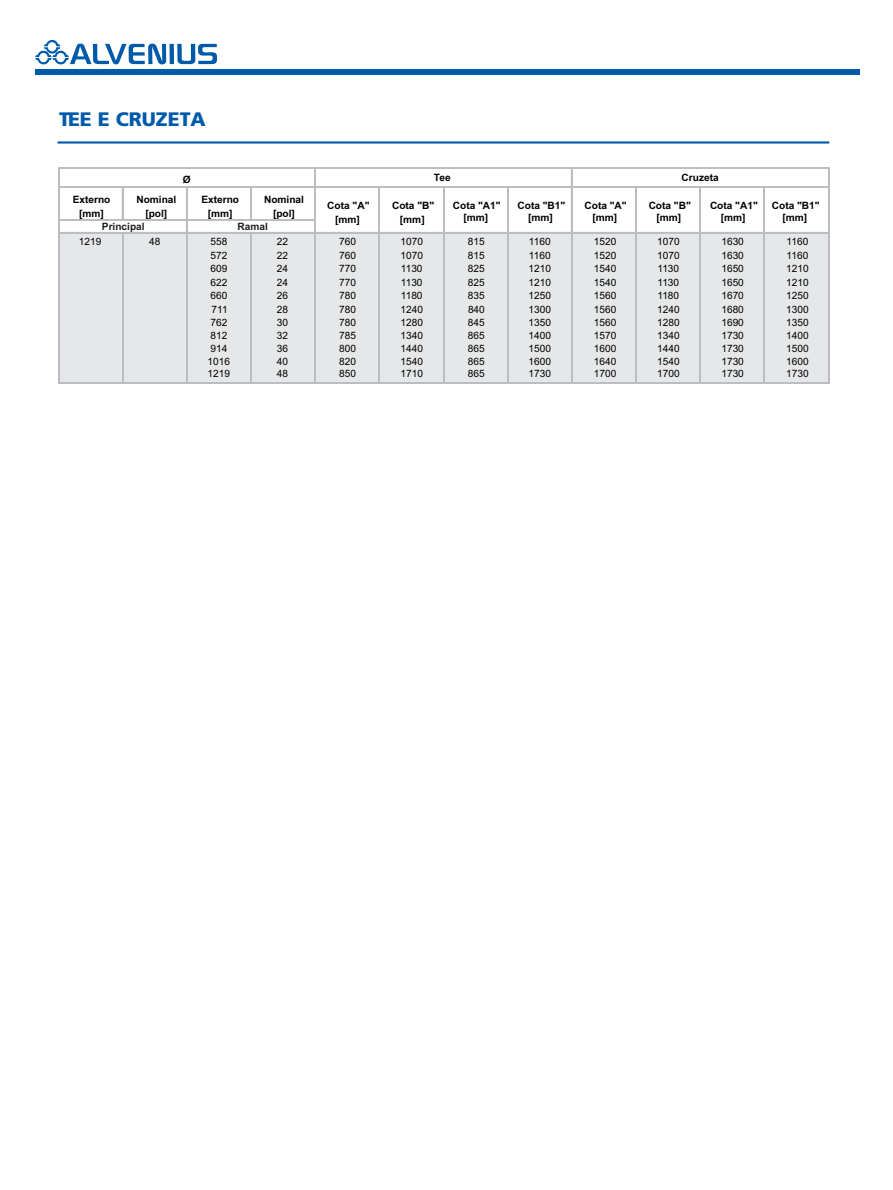
<style>
.page{position:relative;width:893px;height:1190px;background:#fff}
.page>*{position:absolute;margin:0;border:0;box-sizing:border-box;transform-origin:0 0}
.t1{font:19.5px "Frutiger 55 Roman Bold";color:#005aaa}
.t2{font:10.05px/13.2px "Arial";color:#000;text-align:justify}
.t3{font:700 10.05px "Arial";color:#000}
.t4{font:700 10.05px "Arial";color:#231f20}
</style>
<div class="page">
<hr style="left:58px;top:141px;width:771px;height:3px;background:#005aaa">
<hr style="left:122px;top:188px;width:1px;height:32px;background:#bbbdc0">
<hr style="left:250px;top:188px;width:2px;height:31px;background:#bbbdc0">
<hr style="left:58px;top:167px;width:1px;height:68px;background:#bbbdc0">
<hr style="left:314px;top:168px;width:2px;height:67px;background:#bbbdc0">
<hr style="left:571px;top:168px;width:1px;height:67px;background:#bbbdc0">
<hr style="left:186px;top:188px;width:1px;height:47px;background:#bbbdc0">
<hr style="left:379px;top:188px;width:1px;height:55px;background:#bbbdc0">
<hr style="left:443px;top:188px;width:1px;height:60px;background:#bbbdc0">
<hr style="left:507px;top:188px;width:1px;height:57px;background:#bbbdc0">
<hr style="left:635px;top:188px;width:1px;height:47px;background:#bbbdc0">
<hr style="left:699px;top:188px;width:1px;height:47px;background:#bbbdc0">
<hr style="left:763px;top:188px;width:1px;height:47px;background:#bbbdc0">
<hr style="left:59px;top:167px;width:770px;height:1px;background:#bbbdc0">
<hr style="left:59px;top:186px;width:770px;height:2px;background:#bbbdc0">
<hr style="left:59px;top:219px;width:256px;height:1px;background:#bbbdc0">
<hr style="left:59px;top:233px;width:769px;height:1px;background:#c2c3c4">
<div style="left:58px;top:234px;width:771px;height:149px;background:#e6e7e8"></div>
<hr style="left:58px;top:232px;width:1px;height:150px;background:#bbbdc0">
<hr style="left:122px;top:232px;width:1px;height:151px;background:#bbbdc0">
<hr style="left:186px;top:232px;width:1px;height:151px;background:#bbbdc0">
<hr style="left:250px;top:232px;width:1px;height:151px;background:#bbbdc0">
<hr style="left:314px;top:232px;width:2px;height:150px;background:#bbbdc0">
<hr style="left:379px;top:232px;width:1px;height:151px;background:#bbbdc0">
<hr style="left:443px;top:232px;width:1px;height:150px;background:#bbbdc0">
<hr style="left:507px;top:232px;width:1px;height:151px;background:#bbbdc0">
<hr style="left:571px;top:232px;width:1px;height:150px;background:#bbbdc0">
<hr style="left:635px;top:232px;width:1px;height:151px;background:#bbbdc0">
<hr style="left:699px;top:232px;width:1px;height:150px;background:#bbbdc0">
<hr style="left:763px;top:232px;width:1px;height:151px;background:#bbbdc0">
<hr style="left:59px;top:232px;width:769px;height:1px;background:#bbbdc0">
<hr style="left:58px;top:382px;width:771px;height:1px;background:#bbbdc0">
<hr style="left:827px;top:167px;width:2px;height:215px;background:#bbbdc0">
<svg style="left:35px;top:39px;width:182px;height:26px"></svg>
<div style="left:35px;top:69px;width:824px;height:6px;background:#005aaa"></div>
<h1 class="t1" style="left:59px;top:112px;width:148px">TEE E CRUZETA</h1>
<p class="t3" style="left:183px;top:176px;width:9px">Ø</p>
<p class="t3" style="left:434px;top:174px;width:18px">Tee</p>
<p class="t3" style="left:681px;top:174px;width:39px">Cruzeta</p>
<p class="t3" style="left:73px;top:196px;width:39px">Externo</p>
<p class="t3" style="left:136px;top:196px;width:41px">Nominal</p>
<p class="t3" style="left:201px;top:196px;width:39px">Externo</p>
<p class="t3" style="left:264px;top:196px;width:41px">Nominal</p>
<p class="t3" style="left:79px;top:210px;width:26px">[mm]</p>
<p class="t3" style="left:145px;top:210px;width:23px">[pol]</p>
<p class="t3" style="left:208px;top:210px;width:26px">[mm]</p>
<p class="t3" style="left:273px;top:210px;width:23px">[pol]</p>
<p class="t4" style="left:237px;top:223px;width:32px">Ramal</p>
<p class="t4" style="left:102px;top:223px;width:44px">Principal</p>
<p class="t3" style="left:327px;top:202px;width:44px">Cota "A"</p>
<p class="t3" style="left:392px;top:202px;width:44px">Cota "B"</p>
<p class="t3" style="left:453px;top:202px;width:49px">Cota "A1"</p>
<p class="t3" style="left:517px;top:202px;width:49px">Cota "B1"</p>
<p class="t3" style="left:584px;top:202px;width:44px">Cota "A"</p>
<p class="t3" style="left:648px;top:202px;width:44px">Cota "B"</p>
<p class="t3" style="left:710px;top:202px;width:49px">Cota "A1"</p>
<p class="t3" style="left:771px;top:202px;width:49px">Cota "B1"</p>
<p class="t3" style="left:335px;top:216px;width:26px">[mm]</p>
<p class="t3" style="left:400px;top:216px;width:26px">[mm]</p>
<p class="t3" style="left:463px;top:214px;width:26px">[mm]</p>
<p class="t3" style="left:528px;top:214px;width:26px">[mm]</p>
<p class="t3" style="left:592px;top:214px;width:26px">[mm]</p>
<p class="t3" style="left:656px;top:214px;width:26px">[mm]</p>
<p class="t3" style="left:720px;top:214px;width:26px">[mm]</p>
<p class="t3" style="left:782px;top:214px;width:26px">[mm]</p>
<p class="t2" style="left:79px;top:236px;width:24px">1219</p>
<p class="t2" style="left:149px;top:236px;width:13px">48</p>
<p class="t2" style="left:208px;top:236px;width:24px;text-align:center">558<br>572<br>609<br>622<br>660<br>711<br>762<br>812<br>914<br>1016<br>1219</p>
<p class="t2" style="left:277px;top:236px;width:13px">22<br>22<br>24<br>24<br>26<br>28<br>30<br>32<br>36<br>40<br>48</p>
<p class="t2" style="left:339px;top:236px;width:18px">760<br>760<br>770<br>770<br>780<br>780<br>780<br>785<br>800<br>820<br>850</p>
<p class="t2" style="left:400px;top:236px;width:24px">1070<br>1070<br>1130<br>1130<br>1180<br>1240<br>1280<br>1340<br>1440<br>1540<br>1710</p>
<p class="t2" style="left:468px;top:236px;width:18px">815<br>815<br>825<br>825<br>835<br>840<br>845<br>865<br>865<br>865<br>865</p>
<p class="t2" style="left:528px;top:236px;width:24px">1160<br>1160<br>1210<br>1210<br>1250<br>1300<br>1350<br>1400<br>1500<br>1600<br>1730</p>
<p class="t2" style="left:593px;top:236px;width:24px">1520<br>1520<br>1540<br>1540<br>1560<br>1560<br>1560<br>1570<br>1600<br>1640<br>1700</p>
<p class="t2" style="left:657px;top:236px;width:24px">1070<br>1070<br>1130<br>1130<br>1180<br>1240<br>1280<br>1340<br>1440<br>1540<br>1700</p>
<p class="t2" style="left:721px;top:236px;width:24px">1630<br>1630<br>1650<br>1650<br>1670<br>1680<br>1690<br>1730<br>1730<br>1730<br>1730</p>
<p class="t2" style="left:786px;top:236px;width:24px">1160<br>1160<br>1210<br>1210<br>1250<br>1300<br>1350<br>1400<br>1500<br>1600<br>1730</p>
</div>
